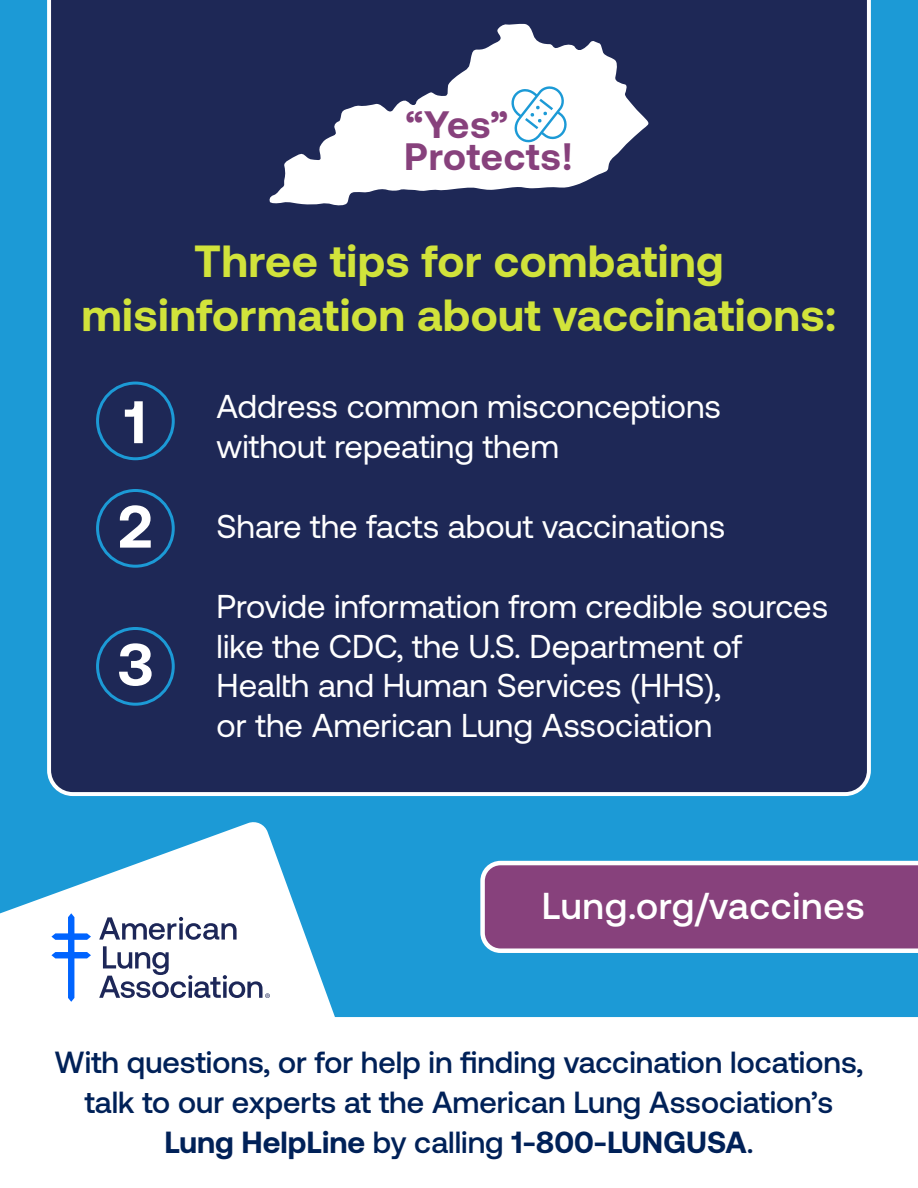
<style>
.page{position:relative;width:918px;height:1188px;background:#1c9ad6}
.page>*{position:absolute;margin:0;border:0;box-sizing:border-box;transform-origin:0 0}
.t1{font:700 59.7px "Aeonik";color:#fff}
.t2{font:700 45px/54px "Aeonik";letter-spacing:.01em;color:#d1e33b;text-align:center}
.t3{font:700 38.1px "Aeonik";letter-spacing:.02em;color:#87417c}
.t4{font:500 37.5px "Aeonik";letter-spacing:.02em;color:#fff}
.t5{font:33px/39.6px "Aeonik";color:#fff}
.t6{font:500 30.6px/40.2px "Aeonik";color:#002158;text-align:center}
.s1{font-weight:700}
</style>
<div class="page">
<div style="left:47px;top:0;width:824px;height:796px;background:#1e2856"></div>
<svg style="left:0;top:822px;width:509px;height:195px"></svg>
<div style="left:0;top:1017px;width:918px;height:171px;background:#fff"></div>
<svg style="left:51px;top:913px;width:40px;height:89px;background:#bdd6ff"></svg>
<svg style="left:99px;top:917px;width:138px;height:23px;background:#b2b5c6"></svg>
<svg style="left:99px;top:946px;width:171px;height:52px;background:#cdcfda"></svg>
<svg style="left:269px;top:24px;width:382px;height:182px;background:#9195ac"></svg>
<svg style="left:509px;top:86px;width:59px;height:57px;background:#cfe9f6"></svg>
<div style="left:96px;top:382px;width:79px;height:78px;border:3px solid #1c9ad6;border-radius:50%"></div>
<svg style="left:480px;top:861px;width:438px;height:92px;background:#92558a"></svg>
<div style="left:96px;top:489px;width:79px;height:79px;border:3px solid #1c9ad6;border-radius:50%"></div>
<div style="left:96px;top:627px;width:79px;height:79px;border:3px solid #1c9ad6;border-radius:50%"></div>
<p class="t3" style="left:406px;top:103px;width:104px">“Yes”</p>
<p class="t3" style="left:404px;top:135px;width:170px">Protects!</p>
<p class="t2" style="left:82px;top:234px;width:756px">Three tips for combating misinformation about vaccinations:</p>
<p class="t1" style="left:124px;top:388px;width:24px">1</p>
<p class="t1" style="left:118px;top:492px;width:36px">2</p>
<p class="t1" style="left:117px;top:630px;width:38px">3</p>
<p class="t5" style="left:217px;top:387px;width:506px">Address common misconceptions without repeating them</p>
<p class="t5" style="left:217px;top:507px;width:510px">Share the facts about vaccinations</p>
<p class="t5" style="left:217px;top:587px;width:613px">Provide information from credible sources like the CDC, the U.S. Department of Health and Human Services (HHS),<br>or the American Lung Association</p>
<p class="t4" style="left:542px;top:885px;width:324px">Lung.org/vaccines</p>
<p class="t6" style="left:55px;top:1042px;width:810px">With questions, or for help in finding vaccination locations, talk to our experts at the American Lung Association’s<br><span class="s1">Lung HelpLine</span> by calling <span class="s1">1-800-LUNGUSA</span>.</p>
</div>
